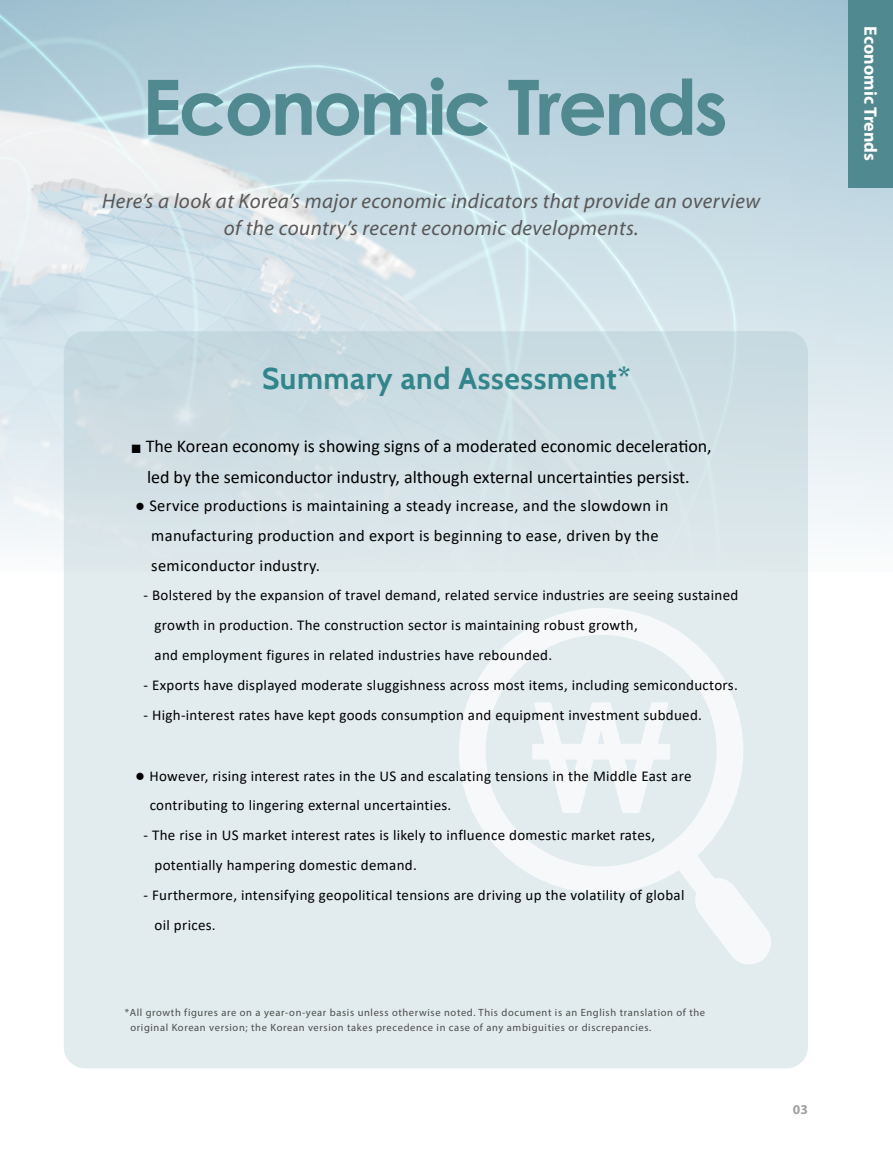
<style>
.page{position:relative;width:893px;height:1157px;background:#fff}
.page>*{position:absolute;margin:0;border:0;box-sizing:border-box;transform-origin:0 0}
.t1{font:700 76.5px "Century Gothic";letter-spacing:-.04em;color:#518990}
.t2{font:700 30px "Cabin";letter-spacing:.02em;color:#32858b}
.t3{font:italic 21px/27px "Myriad Pro";letter-spacing:.02em;color:#595757;text-align:center}
.t4{font:18px/30px "Calibri";color:#000;text-align:center}
.t5{font:700 18px "Myriad Pro";color:#fff}
.t6{font:16.5px/30px "Calibri";letter-spacing:.02em;color:#000}
.t7{font:15px/30px "Calibri";letter-spacing:.02em;color:#000}
.t8{font:700 13.5px "Myriad Pro";color:#9fa0a0}
.t9{font:10.5px/15px "Myriad Pro";letter-spacing:.06em;color:#4b4d4a}
.s1{font-family:"Arial"}
.s2{font-size:16.5px}
</style>
<div class="page">
<img style="left:0;top:0;width:893px;height:570px">
<img style="left:0;top:0;width:1px;height:449px">
<div style="left:849px;top:0;width:44px;height:187px;background:#518990"></div>
<div style="left:64px;top:331px;width:744px;height:737px;background:linear-gradient(to bottom,#d1e0e5,#e9eff1);border-radius:21px"></div>
<svg style="left:459px;top:608px;width:313px;height:356px;fill:#e2ebee"></svg>
<h1 class="t1" style="left:142px;top:49px;width:587px">Economic Trends</h1>
<h3 class="t3" style="left:102px;top:188px;width:660px">Here’s a look at Korea’s major economic indicators that provide an overview of the country’s recent economic developments.</h3>
<h2 class="t2" style="left:262px;top:360px;width:370px">Summary and Assessment*</h2>
<p class="t4" style="left:131px;top:431px;width:582px"><span class="s1">■</span> The Korean economy is showing signs of a moderated economic deceleration, led by the semiconductor industry, although external uncertainties persist.</p>
<p class="t6" style="left:151px;top:490px;width:519px;text-indent:-16px">● Service productions is maintaining a steady increase, and the slowdown in manufacturing production and export is beginning to ease, driven by the semiconductor industry.</p>
<p class="t7" style="left:155px;top:579px;width:585px;text-indent:-11px">- Bolstered by the expansion of travel demand, related service industries are seeing sustained growth in production. The construction sector is maintaining robust growth,<br>and employment figures in related industries have rebounded.</p>
<p class="t7" style="left:144px;top:669px;width:596px">- Exports have displayed moderate sluggishness across most items, including semiconductors.</p>
<p class="t7" style="left:144px;top:699px;width:560px">- High-interest rates have kept goods consumption and equipment investment subdued.</p>
<p class="t7" style="left:150px;top:761px;width:543px;line-height:29.2px;text-indent:-15px"><span class="s2">●</span> However, rising interest rates in the US and escalating tensions in the Middle East are contributing to lingering external uncertainties.</p>
<p class="t7" style="left:155px;top:819px;width:502px;text-indent:-11px">- The rise in US market interest rates is likely to influence domestic market rates, potentially hampering domestic demand.</p>
<p class="t7" style="left:155px;top:879px;width:531px;text-indent:-11px">- Furthermore, intensifying geopolitical tensions are driving up the volatility of global oil prices.</p>
<p class="t9" style="left:130px;top:1004px;width:576px;text-indent:-6px">*All growth figures are on a year-on-year basis unless otherwise noted. This document is an English translation of the original Korean version; the Korean version takes precedence in case of any ambiguities or discrepancies.</p>
<p class="t8" style="left:793px;top:1100px;width:16px">03</p>
<p class="t5" style="left:882px;top:26px;width:136px;rotate:90deg">Economic Trends</p>
</div>
